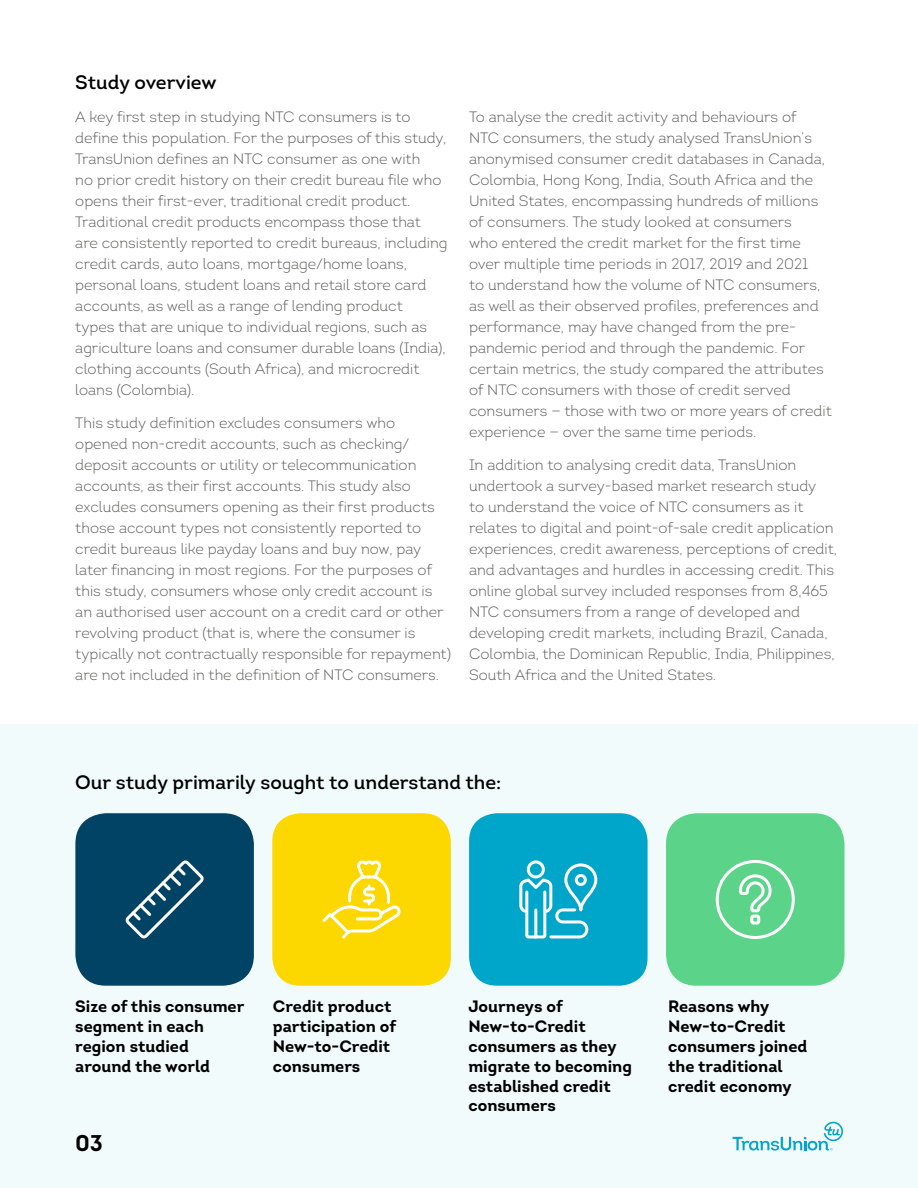
<style>
.page{position:relative;width:918px;height:1188px;background:#fff}
.page>*{position:absolute;margin:0;border:0;box-sizing:border-box;transform-origin:0 0}
.t1{font:700 22.8px "Intro";color:#000}
.t2{font:600 19.5px "Intro";color:#000}
.t3{font:700 16.5px/19.8px "Intro";color:#000}
.t4{font:300 15px/21px "Intro";color:#575756}
</style>
<div class="page">
<div style="left:0;top:725px;width:918px;height:463px;background:#f2fbfc"></div>
<svg style="left:733px;top:1122px;width:110px;height:29px"></svg>
<div style="left:75px;top:813px;width:179px;height:173px;background:#004364;border-radius:31px"></div>
<div style="left:272px;top:813px;width:179px;height:173px;background:#fcd800;border-radius:28px"></div>
<div style="left:469px;top:813px;width:179px;height:173px;background:#00a6ca;border-radius:28px"></div>
<div style="left:666px;top:813px;width:179px;height:173px;background:#5bd489;border-radius:31px"></div>
<svg style="left:322px;top:860px;width:79px;height:79px"></svg>
<div style="left:716px;top:860px;width:79px;height:79px;border:3px solid #fff;border-radius:50%"></div>
<svg style="left:739px;top:874px;width:33px;height:51px"></svg>
<svg style="left:519px;top:860px;width:79px;height:79px"></svg>
<svg style="left:125px;top:860px;width:79px;height:79px"></svg>
<h2 class="t2" style="left:75px;top:70px;width:143px">Study overview</h2>
<p class="t4" style="left:75px;top:106px;width:374px">A key first step in studying NTC consumers is to define this population. For the purposes of this study, TransUnion defines an NTC consumer as one with<br>no prior credit history on their credit bureau file who opens their first-ever, traditional credit product.<br>Traditional credit products encompass those that<br>are consistently reported to credit bureaus, including credit cards, auto loans, mortgage/home loans, personal loans, student loans and retail store card accounts, as well as a range of lending product<br>types that are unique to individual regions, such as agriculture loans and consumer durable loans (India), clothing accounts (South Africa), and microcredit loans (Colombia).</p>
<p class="t4" style="left:75px;top:412px;width:377px">This study definition excludes consumers who opened non-credit accounts, such as checking/ deposit accounts or utility or telecommunication accounts, as their first accounts. This study also excludes consumers opening as their first products those account types not consistently reported to credit bureaus like payday loans and buy now, pay later financing in most regions. For the purposes of this study, consumers whose only credit account is an authorised user account on a credit card or other revolving product (that is, where the consumer is typically not contractually responsible for repayment) are not included in the definition of NTC consumers.</p>
<p class="t4" style="left:469px;top:106px;width:364px">To analyse the credit activity and behaviours of<br>NTC consumers, the study analysed TransUnion’s anonymised consumer credit databases in Canada, Colombia, Hong Kong, India, South Africa and the United States, encompassing hundreds of millions of consumers. The study looked at consumers<br>who entered the credit market for the first time over multiple time periods in 2017, 2019 and 2021<br>to understand how the volume of NTC consumers, as well as their observed profiles, preferences and performance, may have changed from the pre&shy;pandemic period and through the pandemic. For certain metrics, the study compared the attributes of NTC consumers with those of credit served consumers — those with two or more years of credit experience — over the same time periods.</p>
<p class="t4" style="left:469px;top:454px;width:370px">In addition to analysing credit data, TransUnion undertook a survey-based market research study<br>to understand the voice of NTC consumers as it relates to digital and point-of-sale credit application experiences, credit awareness, perceptions of credit, and advantages and hurdles in accessing credit. This online global survey included responses from 8,465<br>NTC consumers from a range of developed and developing credit markets, including Brazil, Canada, Colombia, the Dominican Republic, India, Philippines, South Africa and the United States.</p>
<h2 class="t2" style="left:75px;top:770px;width:428px">Our study primarily sought to understand the:</h2>
<p class="t3" style="left:75px;top:997px;width:171px">Size of this consumer segment in each region studied around the world</p>
<p class="t3" style="left:273px;top:997px;width:125px">Credit product participation of<br>New-to-Credit consumers</p>
<p class="t3" style="left:468px;top:997px;width:165px">Journeys of<br>New-to-Credit consumers as they migrate to becoming established credit consumers</p>
<p class="t3" style="left:668px;top:997px;width:141px">Reasons why<br>New-to-Credit consumers joined the traditional credit economy</p>
<h1 class="t1" style="left:75px;top:1128px;width:30px">03</h1>
</div>
